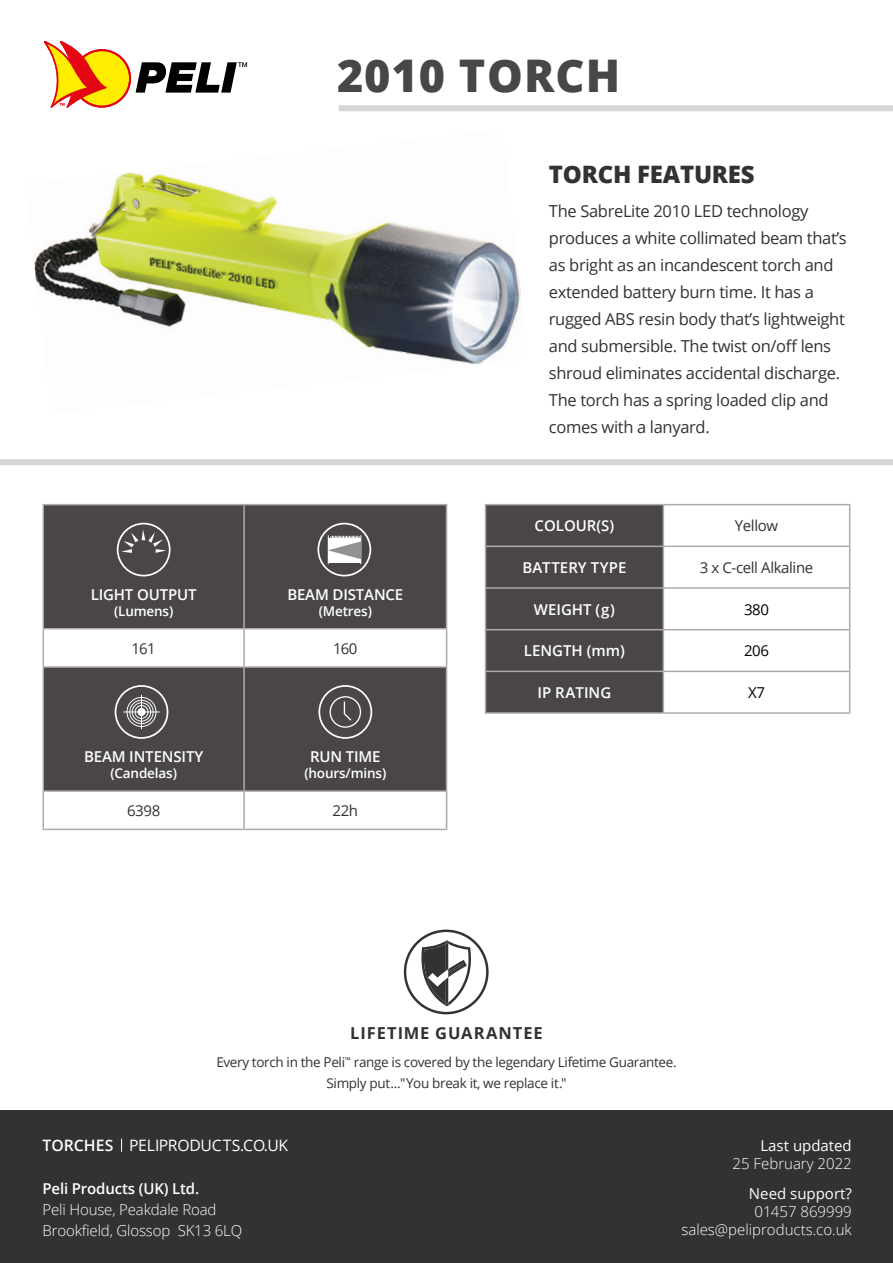
<style>
.page{position:relative;width:893px;height:1263px;background:#fff}
.page>*{position:absolute;margin:0;border:0;box-sizing:border-box;transform-origin:0 0}
.t1{font:800 45px "Open Sans";letter-spacing:.02em;color:#474747}
.t2{font:800 24px "Open Sans";letter-spacing:-.01em;color:#333132}
.t3{font:16.5px/27px "Open Sans";letter-spacing:-.02em;color:#333132}
.t4{font:700 16.5px "Open Sans";letter-spacing:.05em;color:#333132}
.t5{font:15.75px "Open Sans";letter-spacing:-.02em;color:#fff}
.t6{font:600 15px "Open Sans";letter-spacing:-.01em;color:#fff}
.t7{font:300 15px/21px "Open Sans";letter-spacing:-.005em;color:#fff}
.t8{font:15px "Open Sans";letter-spacing:-.025em;color:#333132}
.t9{font:15px "Open Sans";color:#fff}
.t10{font:15px "Open Sans";letter-spacing:-.025em;color:#000}
.t11{font:13.5px/21px "Open Sans";letter-spacing:-.025em;color:#333132;text-align:center}
.t12{font:600 13.5px "Open Sans";letter-spacing:-.01em;color:#fff}
.s1{font-weight:600}
</style>
<div class="page">
<img style="left:34px;top:172px;width:487px;height:193px">
<div style="left:0;top:1110px;width:893px;height:153px;background:#333132"></div>
<div style="left:44px;top:505px;width:402px;height:123px;background:#4a4647"></div>
<svg style="left:44px;top:629px;width:402px;height:200px;fill:#4a4647"></svg>
<hr style="left:43px;top:504px;width:201px;height:1px;background:#aeaaab">
<hr style="left:43px;top:505px;width:1px;height:123px;background:#aeaaab">
<hr style="left:244px;top:504px;width:203px;height:1px;background:#aeaaab">
<hr style="left:243px;top:505px;width:2px;height:123px;background:#aeaaab">
<hr style="left:446px;top:505px;width:1px;height:123px;background:#aeaaab">
<hr style="left:43px;top:628px;width:201px;height:1px;background:#aeaaab">
<hr style="left:244px;top:628px;width:203px;height:1px;background:#aeaaab">
<hr style="left:43px;top:629px;width:1px;height:37px;background:#aeaaab">
<hr style="left:243px;top:629px;width:2px;height:37px;background:#aeaaab">
<hr style="left:446px;top:629px;width:1px;height:37px;background:#aeaaab">
<hr style="left:43px;top:666px;width:201px;height:2px;background:#aeaaab">
<hr style="left:43px;top:668px;width:1px;height:122px;background:#aeaaab">
<hr style="left:244px;top:666px;width:203px;height:2px;background:#aeaaab">
<hr style="left:243px;top:668px;width:2px;height:122px;background:#aeaaab">
<hr style="left:446px;top:668px;width:1px;height:122px;background:#aeaaab">
<hr style="left:43px;top:790px;width:201px;height:2px;background:#aeaaab">
<hr style="left:43px;top:792px;width:1px;height:37px;background:#aeaaab">
<hr style="left:244px;top:790px;width:203px;height:2px;background:#aeaaab">
<hr style="left:243px;top:792px;width:2px;height:37px;background:#aeaaab">
<hr style="left:446px;top:792px;width:1px;height:37px;background:#aeaaab">
<hr style="left:43px;top:829px;width:201px;height:1px;background:#aeaaab">
<hr style="left:244px;top:829px;width:203px;height:1px;background:#aeaaab">
<div style="left:117px;top:523px;width:54px;height:53px;border:2px solid #fff;border-radius:50%"></div>
<svg style="left:121px;top:529px;width:45px;height:24px"></svg>
<svg style="left:328px;top:535px;width:33px;height:29px"></svg>
<div style="left:317px;top:523px;width:54px;height:53px;border:2px solid #fff;border-radius:50%"></div>
<div style="left:115px;top:685px;width:53px;height:54px;border:2px solid #fff;border-radius:50%"></div>
<hr style="left:123px;top:711px;width:37px;height:1px;background:#fff">
<hr style="left:141px;top:695px;width:1px;height:34px;background:#fff">
<svg style="left:126px;top:696px;width:31px;height:31px"></svg>
<div style="left:318px;top:685px;width:54px;height:54px;border:2px solid #fff;border-radius:50%"></div>
<svg style="left:329px;top:695px;width:33px;height:33px"></svg>
<svg style="left:44px;top:41px;width:203px;height:67px"></svg>
<div style="left:0;top:459px;width:893px;height:6px;background:#d6d6d6"></div>
<svg style="left:121px;top:1138px;width:1px;height:14px"></svg>
<div style="left:486px;top:505px;width:177px;height:207px;background:#4a4647"></div>
<hr style="left:485px;top:504px;width:178px;height:1px;background:#aeaaab">
<hr style="left:485px;top:505px;width:1px;height:41px;background:#aeaaab">
<hr style="left:663px;top:504px;width:187px;height:1px;background:#aeaaab">
<hr style="left:663px;top:505px;width:1px;height:41px;background:#aeaaab">
<hr style="left:849px;top:505px;width:1px;height:41px;background:#aeaaab">
<hr style="left:485px;top:546px;width:178px;height:1px;background:#aeaaab">
<hr style="left:485px;top:547px;width:1px;height:40px;background:#aeaaab">
<hr style="left:663px;top:546px;width:187px;height:1px;background:#aeaaab">
<hr style="left:663px;top:547px;width:1px;height:40px;background:#aeaaab">
<hr style="left:849px;top:547px;width:1px;height:40px;background:#aeaaab">
<hr style="left:485px;top:587px;width:178px;height:2px;background:#aeaaab">
<hr style="left:485px;top:589px;width:1px;height:40px;background:#aeaaab">
<hr style="left:663px;top:587px;width:187px;height:2px;background:#aeaaab">
<hr style="left:663px;top:589px;width:1px;height:40px;background:#aeaaab">
<hr style="left:849px;top:589px;width:1px;height:40px;background:#aeaaab">
<hr style="left:485px;top:629px;width:178px;height:1px;background:#aeaaab">
<hr style="left:485px;top:630px;width:1px;height:41px;background:#aeaaab">
<hr style="left:663px;top:629px;width:187px;height:1px;background:#aeaaab">
<hr style="left:663px;top:630px;width:1px;height:41px;background:#aeaaab">
<hr style="left:849px;top:630px;width:1px;height:41px;background:#aeaaab">
<hr style="left:485px;top:671px;width:178px;height:1px;background:#aeaaab">
<hr style="left:485px;top:672px;width:1px;height:40px;background:#aeaaab">
<hr style="left:663px;top:671px;width:187px;height:1px;background:#aeaaab">
<hr style="left:663px;top:672px;width:1px;height:40px;background:#aeaaab">
<hr style="left:849px;top:672px;width:1px;height:40px;background:#aeaaab">
<hr style="left:485px;top:712px;width:178px;height:2px;background:#aeaaab">
<hr style="left:663px;top:712px;width:187px;height:2px;background:#aeaaab">
<div style="left:404px;top:929px;width:85px;height:85px;border:2px solid #333132;border-radius:50%"></div>
<svg style="left:419px;top:940px;width:54px;height:66px"></svg>
<div style="left:338px;top:105px;width:555px;height:6px;background:#d6d6d6"></div>
<h1 class="t1" style="left:337px;top:41px;width:285px">2010 TORCH</h1>
<p class="t6" style="left:91px;top:584px;width:107px">LIGHT OUTPUT</p>
<p class="t12" style="left:114px;top:602px;width:61px">(Lumens)</p>
<p class="t6" style="left:287px;top:584px;width:117px">BEAM DISTANCE</p>
<p class="t12" style="left:319px;top:602px;width:55px">(Metres)</p>
<p class="t8" style="left:132px;top:638px;width:26px">161</p>
<p class="t8" style="left:333px;top:638px;width:26px">160</p>
<p class="t6" style="left:84px;top:746px;width:121px">BEAM INTENSITY</p>
<p class="t12" style="left:110px;top:764px;width:68px">(Candelas)</p>
<p class="t6" style="left:310px;top:746px;width:72px">RUN TIME</p>
<p class="t12" style="left:304px;top:764px;width:83px">(hours/mins)</p>
<p class="t8" style="left:127px;top:800px;width:35px">6398</p>
<p class="t8" style="left:333px;top:800px;width:27px">22h</p>
<h2 class="t2" style="left:549px;top:156px;width:207px">TORCH FEATURES</h2>
<p class="t3" style="left:549px;top:197px;width:299px">The SabreLite 2010 LED technology produces a white collimated beam that’s as bright as an incandescent torch and extended battery burn time. It has a rugged ABS resin body that’s lightweight and submersible. The twist on/off lens shroud eliminates accidental discharge.<br>The torch has a spring loaded clip and comes with a lanyard.</p>
<p class="t6" style="left:535px;top:515px;width:81px">COLOUR(S)</p>
<p class="t8" style="left:735px;top:515px;width:45px">Yellow</p>
<p class="t6" style="left:522px;top:557px;width:105px">BATTERY TYPE</p>
<p class="t8" style="left:700px;top:557px;width:115px">3 x C-cell Alkaline</p>
<p class="t6" style="left:534px;top:599px;width:83px">WEIGHT (g)</p>
<p class="t10" style="left:744px;top:599px;width:26px">380</p>
<p class="t6" style="left:524px;top:640px;width:102px">LENGTH (mm)</p>
<p class="t10" style="left:744px;top:640px;width:26px">206</p>
<p class="t6" style="left:538px;top:682px;width:75px">IP RATING</p>
<p class="t10" style="left:748px;top:682px;width:18px">X7</p>
<p class="t4" style="left:350px;top:1021px;width:194px">LIFETIME GUARANTEE</p>
<p class="t11" style="left:216px;top:1051px;width:462px">Every torch in the Peli<sup>™</sup> range is covered by the legendary Lifetime Guarantee.<br>Simply put..."You break it, we replace it."</p>
<p class="t5" style="left:43px;top:1134px;width:247px"><span class="s1">TORCHES</span> PELIPRODUCTS.CO.UK</p>
<p class="t6" style="left:43px;top:1179px;width:158px">Peli Products (UK) Ltd.</p>
<p class="t7" style="left:43px;top:1199px;width:201px">Peli House, Peakdale Road<br>Brookfield, Glossop SK13 6LQ</p>
<p class="t9" style="left:760px;top:1135px;width:93px">Last updated</p>
<p class="t7" style="left:733px;top:1152px;width:121px">25 February 2022</p>
<p class="t9" style="left:749px;top:1183px;width:104px">Need support?</p>
<p class="t7" style="left:681px;top:1202px;width:172px;line-height:18px;text-align:right">01457 869999 sales@peliproducts.co.uk</p>
</div>
